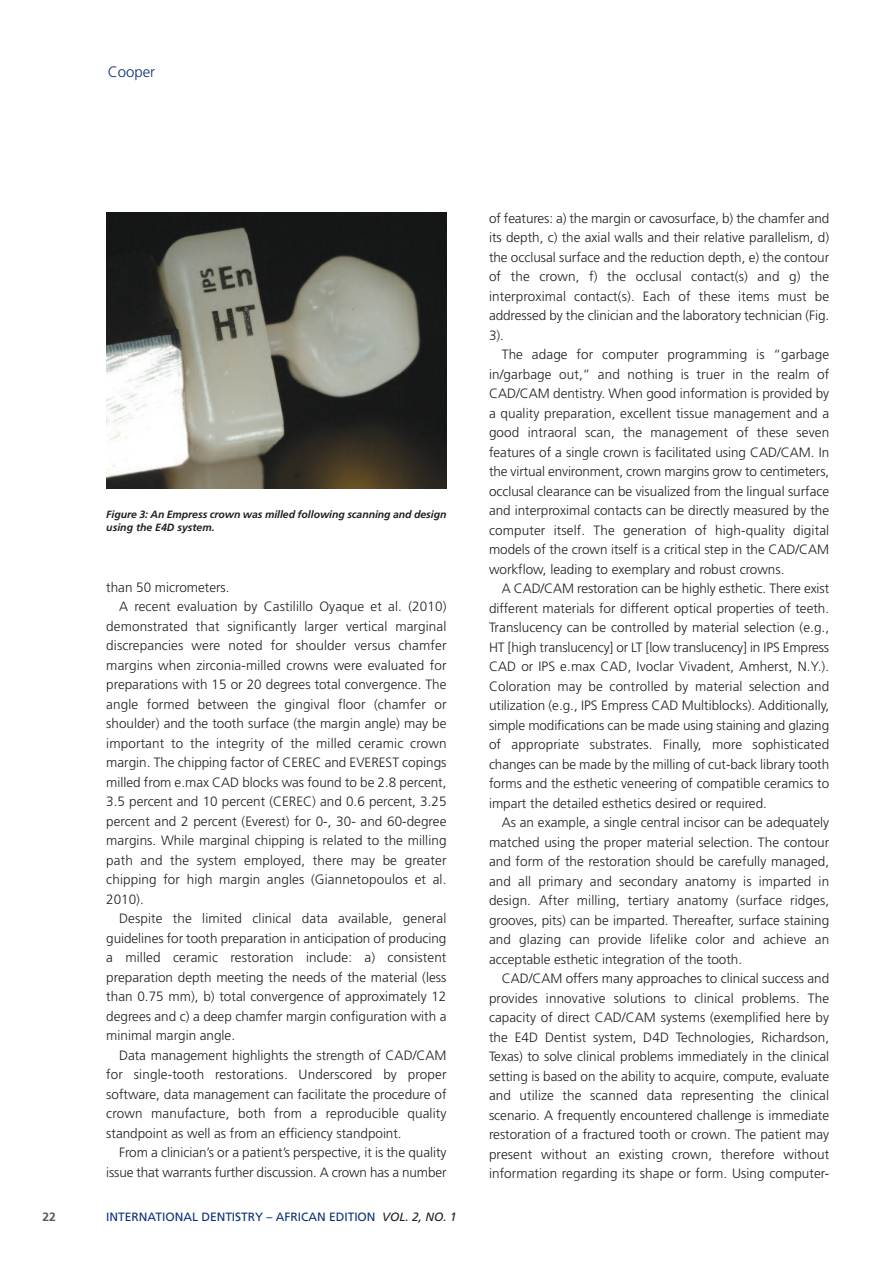
<style>
.page{position:relative;width:893px;height:1263px;background:#fff}
.page>*{position:absolute;margin:0;border:0;box-sizing:border-box;transform-origin:0 0}
.t1{font:300 15px "Frutiger";color:#0d3079}
.t2{font:300 13.5px/19.5px "Frutiger";color:#231f20;text-align:justify}
.t3{font:12px "Frutiger";color:#0d3079}
.t4{font:700 12px "Frutiger";color:#57585a}
.t5{font:italic 700 10.5px/12.6px "Frutiger";letter-spacing:-.005em;color:#231f20}
.s1{font-style:italic;color:#231f20}
</style>
<div class="page">
<img style="left:106px;top:213px;width:340px;height:275px">
<p class="t1" style="left:108px;top:65px;width:49px">Cooper</p>
<p class="t5" style="left:106px;top:509px;width:342px">Figure 3: An Empress crown was milled following scanning and design using the E4D system.</p>
<p class="t2" style="left:106px;top:578px;width:125px">than 50 micrometers.</p>
<p class="t2" style="left:119px;top:598px;width:329px">A recent evaluation by Castilillo Oyaque et al. (2010)</p>
<p class="t2" style="left:106px;top:617px;width:342px">demonstrated that significantly larger vertical marginal</p>
<p class="t2" style="left:106px;top:637px;width:342px">discrepancies were noted for shoulder versus chamfer</p>
<p class="t2" style="left:106px;top:656px;width:342px">margins when zirconia-milled crowns were evaluated for</p>
<p class="t2" style="left:106px;top:676px;width:342px">preparations with 15 or 20 degrees total convergence. The</p>
<p class="t2" style="left:106px;top:695px;width:342px">angle formed between the gingival floor (chamfer or</p>
<p class="t2" style="left:106px;top:715px;width:342px">shoulder) and the tooth surface (the margin angle) may be</p>
<p class="t2" style="left:106px;top:734px;width:342px">important to the integrity of the milled ceramic crown</p>
<p class="t2" style="left:106px;top:754px;width:342px">margin. The chipping factor of CEREC and EVEREST copings</p>
<p class="t2" style="left:106px;top:773px;width:342px">milled from e.max CAD blocks was found to be 2.8 percent,</p>
<p class="t2" style="left:106px;top:793px;width:342px">3.5 percent and 10 percent (CEREC) and 0.6 percent, 3.25</p>
<p class="t2" style="left:106px;top:812px;width:342px">percent and 2 percent (Everest) for 0-, 30- and 60-degree</p>
<p class="t2" style="left:106px;top:832px;width:342px">margins. While marginal chipping is related to the milling</p>
<p class="t2" style="left:106px;top:851px;width:342px">path and the system employed, there may be greater</p>
<p class="t2" style="left:106px;top:871px;width:342px">chipping for high margin angles (Giannetopoulos et al.</p>
<p class="t2" style="left:106px;top:890px;width:39px">2010).</p>
<p class="t2" style="left:119px;top:910px;width:329px">Despite the limited clinical data available, general</p>
<p class="t2" style="left:106px;top:929px;width:342px">guidelines for tooth preparation in anticipation of producing</p>
<p class="t2" style="left:106px;top:949px;width:342px">a milled ceramic restoration include: a) consistent</p>
<p class="t2" style="left:106px;top:968px;width:342px">preparation depth meeting the needs of the material (less</p>
<p class="t2" style="left:106px;top:988px;width:342px">than 0.75 mm), b) total convergence of approximately 12</p>
<p class="t2" style="left:106px;top:1007px;width:342px">degrees and c) a deep chamfer margin configuration with a</p>
<p class="t2" style="left:106px;top:1027px;width:130px">minimal margin angle.</p>
<p class="t2" style="left:119px;top:1046px;width:329px">Data management highlights the strength of CAD/CAM</p>
<p class="t2" style="left:106px;top:1066px;width:342px">for single-tooth restorations. Underscored by proper</p>
<p class="t2" style="left:106px;top:1085px;width:342px">software, data management can facilitate the procedure of</p>
<p class="t2" style="left:106px;top:1105px;width:342px">crown manufacture, both from a reproducible quality</p>
<p class="t2" style="left:106px;top:1124px;width:297px">standpoint as well as from an efficiency standpoint.</p>
<p class="t2" style="left:119px;top:1144px;width:329px">From a clinician’s or a patient’s perspective, it is the quality</p>
<p class="t2" style="left:106px;top:1163px;width:342px">issue that warrants further discussion. A crown has a number</p>
<p class="t4" style="left:43px;top:1212px;width:15px">22</p>
<p class="t3" style="left:106px;top:1212px;width:352px">INTERNATIONAL DENTISTRY – AFRICAN EDITION <span class="s1">VOL. 2, NO. 1</span></p>
<p class="t2" style="left:489px;top:209px;width:342px">of features: a) the margin or cavosurface, b) the chamfer and its depth, c) the axial walls and their relative parallelism, d) the occlusal surface and the reduction depth, e) the contour of the crown, f) the occlusal contact(s) and g) the interproximal contact(s). Each of these items must be addressed by the clinician and the laboratory technician (Fig.<br>3).</p>
<p class="t2" style="left:489px;top:346px;width:342px;text-indent:13px">The adage for computer programming is “garbage in/garbage out,” and nothing is truer in the realm of CAD/CAM dentistry. When good information is provided by a quality preparation, excellent tissue management and a good intraoral scan, the management of these seven features of a single crown is facilitated using CAD/CAM. In the virtual environment, crown margins grow to centimeters, occlusal clearance can be visualized from the lingual surface and interproximal contacts can be directly measured by the computer itself. The generation of high-quality digital models of the crown itself is a critical step in the CAD/CAM workflow, leading to exemplary and robust crowns.</p>
<p class="t2" style="left:489px;top:580px;width:342px;text-indent:13px">A CAD/CAM restoration can be highly esthetic. There exist different materials for different optical properties of teeth.<br>Translucency can be controlled by material selection (e.g., HT [high translucency] or LT [low translucency] in IPS Empress CAD or IPS e.max CAD, Ivoclar Vivadent, Amherst, N.Y.).<br>Coloration may be controlled by material selection and utilization (e.g., IPS Empress CAD Multiblocks). Additionally, simple modifications can be made using staining and glazing of appropriate substrates. Finally, more sophisticated changes can be made by the milling of cut-back library tooth forms and the esthetic veneering of compatible ceramics to impart the detailed esthetics desired or required.</p>
<p class="t2" style="left:489px;top:814px;width:342px;text-indent:13px">As an example, a single central incisor can be adequately matched using the proper material selection. The contour and form of the restoration should be carefully managed, and all primary and secondary anatomy is imparted in design. After milling, tertiary anatomy (surface ridges, grooves, pits) can be imparted. Thereafter, surface staining and glazing can provide lifelike color and achieve an acceptable esthetic integration of the tooth.</p>
<p class="t2" style="left:489px;top:970px;width:342px;text-indent:13px">CAD/CAM offers many approaches to clinical success and provides innovative solutions to clinical problems. The capacity of direct CAD/CAM systems (exemplified here by the E4D Dentist system, D4D Technologies, Richardson, Texas) to solve clinical problems immediately in the clinical setting is based on the ability to acquire, compute, evaluate and utilize the scanned data representing the clinical scenario. A frequently encountered challenge is immediate restoration of a fractured tooth or crown. The patient may present without an existing crown, therefore without information regarding its shape or form. Using computer-</p>
</div>
